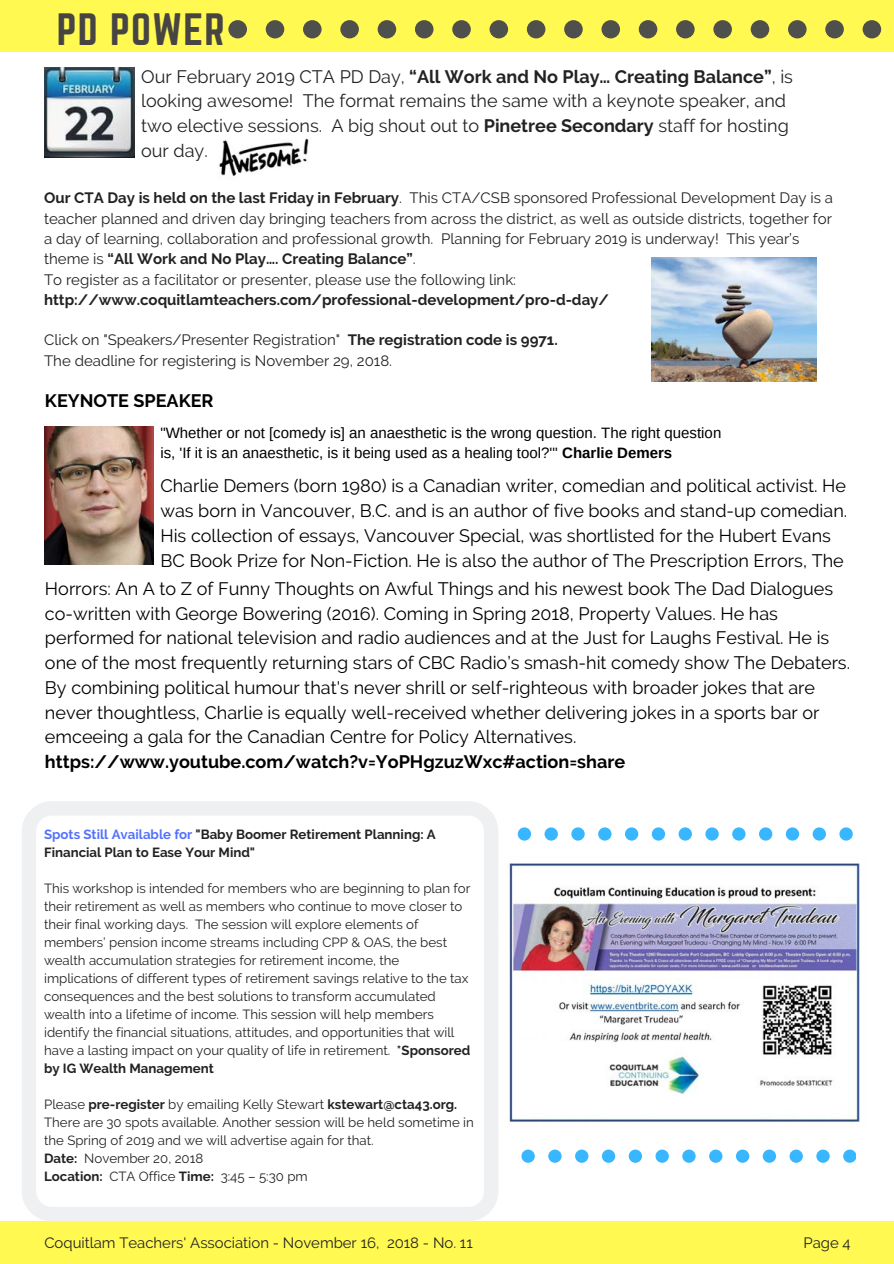
<style>
.page{position:relative;width:894px;height:1264px;background:#fff}
.page>*{position:absolute;margin:0;border:0;box-sizing:border-box;transform-origin:0 0}
.t1{font:39.75px "Norwester";letter-spacing:.03em;color:#464544}
.t2{font:18px/24.8px "Raleway";color:#000}
.t3{font:18px/24.8px "Raleway";color:#222}
.t4{font:700 18px "Raleway";color:#000}
.t5{font:15px/20.2px "Raleway";color:#222}
.t6{font:15px/20.2px "Arimo";color:#000}
.t7{font:700 15px "Raleway";color:#222}
.t8{font:14.85px "Raleway";color:#222}
.t9{font:13.2px/18px "Raleway";color:#222}
.t10{font:700 13.2px/18px "Raleway";color:#222}
.s1{font-weight:700}
.s2{color:#5271ff}
</style>
<div class="page">
<div style="left:0;top:1221px;width:893px;height:42px;background:#fff952"></div>
<div style="left:0;top:0;width:893px;height:51px;background:#fff952"></div>
<div style="left:377px;top:20px;width:19px;height:18px;background:#4f4f4b;border-radius:50%"></div>
<div style="left:415px;top:20px;width:18px;height:18px;background:#4f4f4b;border-radius:50%"></div>
<div style="left:340px;top:20px;width:19px;height:18px;background:#4f4f4b;border-radius:50%"></div>
<div style="left:489px;top:20px;width:19px;height:18px;background:#4f4f4b;border-radius:50%"></div>
<div style="left:526px;top:20px;width:19px;height:18px;background:#4f4f4b;border-radius:50%"></div>
<div style="left:228px;top:20px;width:19px;height:18px;background:#4f4f4b;border-radius:50%"></div>
<div style="left:266px;top:20px;width:18px;height:18px;background:#4f4f4b;border-radius:50%"></div>
<div style="left:303px;top:20px;width:18px;height:18px;background:#4f4f4b;border-radius:50%"></div>
<div style="left:452px;top:20px;width:18px;height:18px;background:#4f4f4b;border-radius:50%"></div>
<div style="left:750px;top:20px;width:19px;height:18px;background:#4f4f4b;border-radius:50%"></div>
<div style="left:787px;top:20px;width:19px;height:18px;background:#4f4f4b;border-radius:50%"></div>
<div style="left:825px;top:20px;width:18px;height:18px;background:#4f4f4b;border-radius:50%"></div>
<div style="left:862px;top:20px;width:18px;height:18px;background:#4f4f4b;border-radius:50%"></div>
<div style="left:713px;top:20px;width:18px;height:18px;background:#4f4f4b;border-radius:50%"></div>
<div style="left:601px;top:20px;width:19px;height:18px;background:#4f4f4b;border-radius:50%"></div>
<div style="left:638px;top:20px;width:19px;height:18px;background:#4f4f4b;border-radius:50%"></div>
<div style="left:564px;top:20px;width:18px;height:18px;background:#4f4f4b;border-radius:50%"></div>
<div style="left:676px;top:20px;width:18px;height:18px;background:#4f4f4b;border-radius:50%"></div>
<img style="left:651px;top:257px;width:164px;height:124px">
<img style="left:44px;top:67px;width:90px;height:90px">
<img style="left:219px;top:138px;width:90px;height:38px">
<img style="left:44px;top:426px;width:109px;height:139px">
<img style="left:506px;top:863px;width:354px;height:262px">
<svg style="left:22px;top:801px;width:476px;height:420px"></svg>
<div style="left:575px;top:1149px;width:13px;height:13px;background:#38b6ff;border-radius:50%"></div>
<div style="left:601px;top:1149px;width:14px;height:13px;background:#38b6ff;border-radius:50%"></div>
<div style="left:548px;top:1149px;width:13px;height:13px;background:#38b6ff;border-radius:50%"></div>
<div style="left:655px;top:1149px;width:13px;height:13px;background:#38b6ff;border-radius:50%"></div>
<div style="left:682px;top:1149px;width:13px;height:13px;background:#38b6ff;border-radius:50%"></div>
<div style="left:521px;top:1149px;width:13px;height:13px;background:#38b6ff;border-radius:50%"></div>
<div style="left:628px;top:1149px;width:13px;height:13px;background:#38b6ff;border-radius:50%"></div>
<svg style="left:842px;top:1149px;width:13px;height:13px"></svg>
<div style="left:816px;top:1149px;width:13px;height:13px;background:#38b6ff;border-radius:50%"></div>
<div style="left:735px;top:1149px;width:14px;height:13px;background:#38b6ff;border-radius:50%"></div>
<div style="left:762px;top:1149px;width:13px;height:13px;background:#38b6ff;border-radius:50%"></div>
<div style="left:709px;top:1149px;width:13px;height:13px;background:#38b6ff;border-radius:50%"></div>
<div style="left:789px;top:1149px;width:13px;height:13px;background:#38b6ff;border-radius:50%"></div>
<div style="left:571px;top:827px;width:13px;height:13px;background:#38b6ff;border-radius:50%"></div>
<div style="left:598px;top:827px;width:13px;height:13px;background:#38b6ff;border-radius:50%"></div>
<div style="left:544px;top:827px;width:13px;height:13px;background:#38b6ff;border-radius:50%"></div>
<div style="left:651px;top:827px;width:14px;height:13px;background:#38b6ff;border-radius:50%"></div>
<div style="left:678px;top:827px;width:13px;height:13px;background:#38b6ff;border-radius:50%"></div>
<div style="left:517px;top:827px;width:14px;height:13px;background:#38b6ff;border-radius:50%"></div>
<div style="left:624px;top:827px;width:14px;height:13px;background:#38b6ff;border-radius:50%"></div>
<div style="left:839px;top:827px;width:12px;height:13px;background:#38b6ff;border-radius:50%"></div>
<div style="left:812px;top:827px;width:13px;height:13px;background:#38b6ff;border-radius:50%"></div>
<div style="left:732px;top:827px;width:13px;height:13px;background:#38b6ff;border-radius:50%"></div>
<div style="left:758px;top:827px;width:14px;height:13px;background:#38b6ff;border-radius:50%"></div>
<div style="left:705px;top:827px;width:13px;height:13px;background:#38b6ff;border-radius:50%"></div>
<div style="left:785px;top:827px;width:13px;height:13px;background:#38b6ff;border-radius:50%"></div>
<h1 class="t1" style="left:57px;top:10px;width:169px">PD POWER</h1>
<p class="t3" style="left:141px;top:64px;width:653px">Our February 2019 CTA PD Day, <span class="s1">“All Work and No Play… Creating Balance”</span>, is looking awesome! The format remains the same with a keynote speaker, and two elective sessions. A big shout out to <span class="s1">Pinetree Secondary</span> staff for hosting our day.</p>
<p class="t5" style="left:44px;top:188px;width:790px"><span class="s1">Our CTA Day is held on the last Friday in February</span>. This CTA/CSB sponsored Professional Development Day is a teacher planned and driven day bringing teachers from across the district, as well as outside districts, together for a day of learning, collaboration and professional growth. Planning for February 2019 is underway! This year’s theme is <span class="s1">“All Work and No Play…. Creating Balance”</span>.<br>To register as a facilitator or presenter, please use the following link:</p>
<p class="t7" style="left:44px;top:291px;width:566px">http://www.coquitlamteachers.com/professional-development/pro-d-day/</p>
<p class="t5" style="left:44px;top:330px;width:515px">Click on "Speakers/Presenter Registration" <span class="s1">The registration code is 9971.<br></span>The deadline for registering is November 29, 2018.</p>
<p class="t4" style="left:45px;top:390px;width:170px">KEYNOTE SPEAKER</p>
<p class="t6" style="left:160px;top:422px;width:562px">"Whether or not [comedy is] an anaesthetic is the wrong question. The right question is, 'If it is an anaesthetic, is it being used as a healing tool?'" <span class="s1">Charlie Demers</span></p>
<p class="t2" style="left:160px;top:473px;width:688px">Charlie Demers (born 1980) is a Canadian writer, comedian and political activist. He was born in Vancouver, B.C. and is an author of five books and stand-up comedian.<br>His collection of essays, Vancouver Special, was shortlisted for the Hubert Evans BC Book Prize for Non-Fiction. He is also the author of The Prescription Errors, The</p>
<p class="t2" style="left:45px;top:576px;width:806px">Horrors: An A to Z of Funny Thoughts on Awful Things and his newest book The Dad Dialogues co-written with George Bowering (2016). Coming in Spring 2018, Property Values. He has performed for national television and radio audiences and at the Just for Laughs Festival. He is one of the most frequently returning stars of CBC Radio’s smash-hit comedy show The Debaters.<br>By combining political humour that's never shrill or self-righteous with broader jokes that are never thoughtless, Charlie is equally well-received whether delivering jokes in a sports bar or emceeing a gala for the Canadian Centre for Policy Alternatives.</p>
<p class="t4" style="left:45px;top:751px;width:581px">https://www.youtube.com/watch?v=YoPHgzuzWxc#action=share</p>
<p class="t10" style="left:44px;top:825px;width:393px"><span class="s2">Spots Still Available for</span> "Baby Boomer Retirement Planning: A<br>Financial Plan to Ease Your Mind"</p>
<p class="t9" style="left:44px;top:879px;width:427px">This workshop is intended for members who are beginning to plan for their retirement as well as members who continue to move closer to their final working days. The session will explore elements of members’ pension income streams including CPP &amp; OAS, the best wealth accumulation strategies for retirement income, the implications of different types of retirement savings relative to the tax consequences and the best solutions to transform accumulated wealth into a lifetime of income. This session will help members identify the financial situations, attitudes, and opportunities that will have a lasting impact on your quality of life in retirement. <span class="s1">*Sponsored by IG Wealth Management</span></p>
<p class="t9" style="left:44px;top:1095px;width:431px">Please <span class="s1">pre-register</span> by emailing Kelly Stewart <span class="s1">kstewart@cta43.org.<br></span>There are 30 spots available. Another session will be held sometime in the Spring of 2019 and we will advertise again for that.<br><span class="s1">Date:</span> November 20, 2018<br><span class="s1">Location:</span> CTA Office <span class="s1">Time:</span> 3:45 – 5:30 pm</p>
<p class="t8" style="left:44px;top:1234px;width:429px">Coquitlam Teachers' Association - November 16, 2018 - No. 11</p>
<p class="t8" style="left:803px;top:1234px;width:49px">Page 4</p>
</div>
